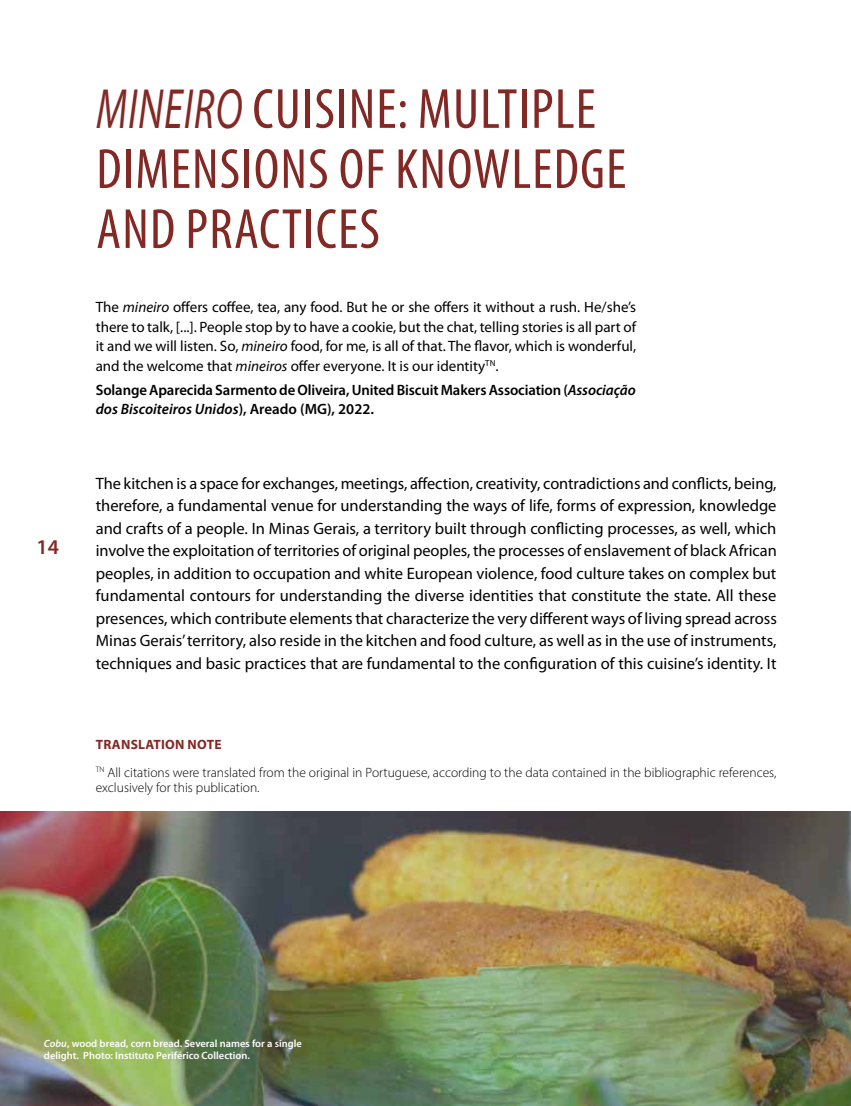
<style>
.page{position:relative;width:851px;height:1106px;background:#fff}
.page>*{position:absolute;margin:0;border:0;box-sizing:border-box;transform-origin:0 0}
.t1{font:condensed 57px/60px "Myriad Pro";letter-spacing:.02em;color:#832925}
.t2{font:600 21px "Myriad Pro";color:#832925}
.t3{font:16.5px/22.5px "Myriad Pro";color:#010202;text-align:justify}
.t4{font:15px/19.5px "Myriad Pro";color:#000;text-align:justify}
.t5{font:600 15px/19.5px "Myriad Pro";letter-spacing:-.01em;color:#000}
.t6{font:300 13.5px/27.8px "Myriad Pro";color:#000}
.t7{font:600 10.5px/12px "Myriad Pro";color:#fff}
.s1{font-style:italic;font-stretch:normal}
.s2{font-style:italic}
.s3{font-weight:700;color:#832925}
</style>
<div class="page">
<img style="left:0;top:811px;width:850px;height:295px">
<h1 class="t1" style="left:96px;top:78px;width:531px"><span class="s1">MINEIRO</span> CUISINE: MULTIPLE<br>DIMENSIONS OF KNOWLEDGE<br>AND PRACTICES</h1>
<p class="t2" style="left:37px;top:534px;width:24px">14</p>
<p class="t4" style="left:96px;top:298px;width:542px">The <span class="s2">mineiro</span> offers coffee, tea, any food. But he or she offers it without a rush. He/she’s there to talk, [...]. People stop by to have a cookie, but the chat, telling stories is all part of it and we will listen. So, <span class="s2">mineiro</span> food, for me, is all of that. The flavor, which is wonderful, and the welcome that <span class="s2">mineiros</span> offer everyone. It is our identity<sup>TN</sup>.</p>
<p class="t5" style="left:96px;top:379px;width:541px">Solange Aparecida Sarmento de Oliveira, United Biscuit Makers Association (<span class="s2">Associação dos Biscoiteiros Unidos</span>), Areado (MG), 2022.</p>
<p class="t3" style="left:96px;top:472px;width:682px">The kitchen is a space for exchanges, meetings, affection, creativity, contradictions and conflicts, being, therefore, a fundamental venue for understanding the ways of life, forms of expression, knowledge and crafts of a people. In Minas Gerais, a territory built through conflicting processes, as well, which involve the exploitation of territories of original peoples, the processes of enslavement of black African peoples, in addition to occupation and white European violence, food culture takes on complex but fundamental contours for understanding the diverse identities that constitute the state. All these presences, which contribute elements that characterize the very different ways of living spread across Minas Gerais’ territory, also reside in the kitchen and food culture, as well as in the use of instruments, techniques and basic practices that are fundamental to the configuration of this cuisine’s identity. It</p>
<p class="t6" style="left:96px;top:730px;width:682px"><span class="s3">TRANSLATION NOTE<br></span><sup>TN</sup> All citations were translated from the original in Portuguese, according to the data contained in the bibliographic references,</p>
<p class="t6" style="left:96px;top:773px;width:165px">exclusively for this publication.</p>
<p class="t7" style="left:44px;top:1036px;width:259px"><span class="s2">Cobu</span>, wood bread, corn bread. Several names for a single delight. Photo: Instituto Periférico Collection.</p>
</div>
